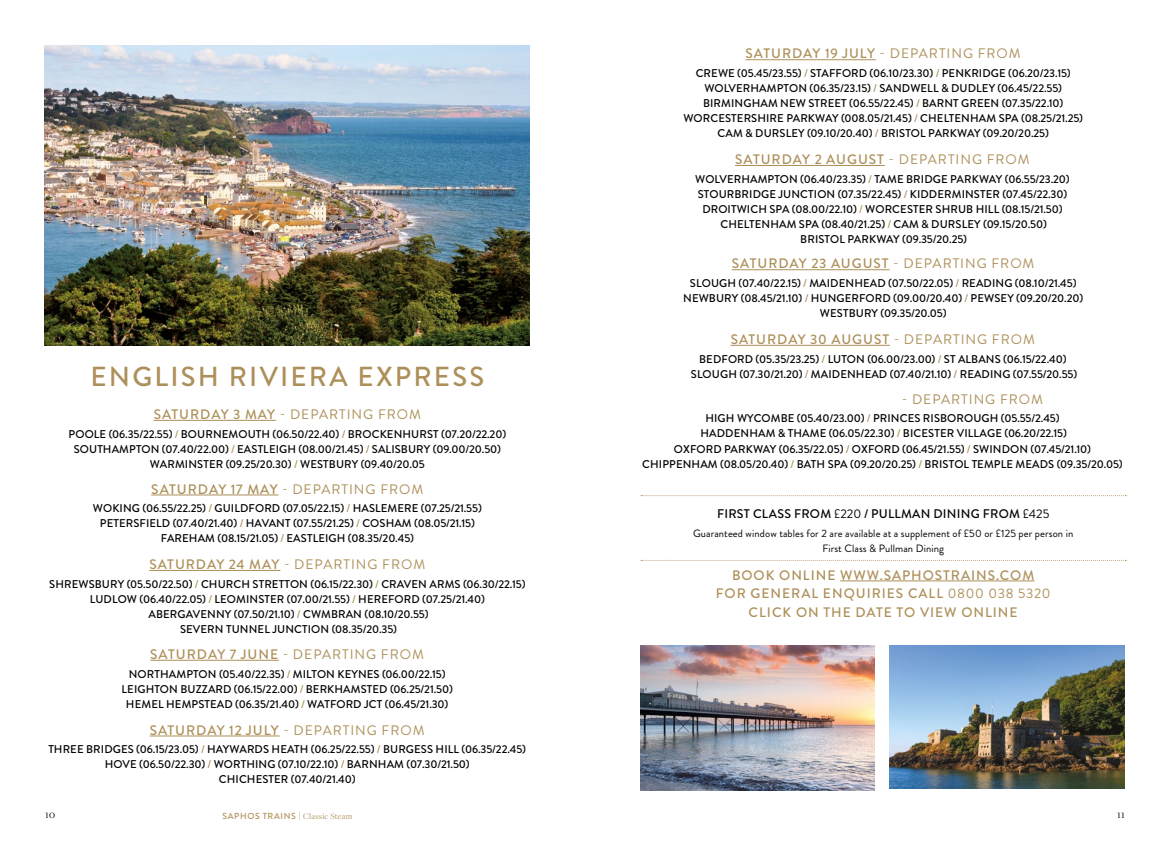
<style>
.page{position:relative;width:1170px;height:851px;background:#fff}
.page>*{position:absolute;margin:0;border:0;box-sizing:border-box;transform-origin:0 0}
.t1{font:500 27.5px "Brandon Grotesque";letter-spacing:.08em;color:#ad9059}
.t2{font:500 13.75px/18.8px "Brandon Grotesque";letter-spacing:.07em;color:#ad9059;text-align:center}
.t3{font:13.75px "Brandon Grotesque";letter-spacing:.07em;color:#ad9059}
.t4{font:500 12.5px "Brandon Grotesque";letter-spacing:.02em;color:#000}
.t5{font:500 11.25px/15px "Brandon Grotesque";letter-spacing:.01em;color:#000;text-align:center}
.t6{font:11.25px "Freight Disp Pro";color:#000}
.t7{font:10.62px/15px "Brandon Grotesque";letter-spacing:.01em;color:#000;text-align:center}
.t8{font:500 8.75px "Brandon Grotesque";letter-spacing:.07em;color:#ad9059}
.s1{font-weight:400}
.s2{color:#ad9059}
.s3{font-weight:500}
.s4{font-weight:300}
.s5{font-family:"Freight Disp Pro";font-weight:400}
</style>
<div class="page">
<hr style="left:745px;top:59px;width:130px;height:1px;background:#ad9059">
<hr style="left:735px;top:165px;width:149px;height:1px;background:#ad9059">
<hr style="left:153px;top:420px;width:123px;height:1px;background:#ad9059">
<hr style="left:151px;top:494px;width:127px;height:1px;background:#ad9059">
<hr style="left:149px;top:570px;width:131px;height:1px;background:#ad9059">
<hr style="left:731px;top:269px;width:158px;height:1px;background:#ad9059">
<hr style="left:150px;top:659px;width:129px;height:1px;background:#ad9059">
<hr style="left:150px;top:735px;width:130px;height:1px;background:#ad9059">
<img style="left:45px;top:45px;width:485px;height:300px">
<img style="left:889px;top:645px;width:235px;height:143px">
<img style="left:640px;top:645px;width:234px;height:145px">
<hr style="left:730px;top:345px;width:159px;height:1px;background:#ad9059">
<svg style="left:641px;top:560px;width:485px;height:1px"></svg>
<svg style="left:641px;top:495px;width:485px;height:1px"></svg>
<hr style="left:840px;top:580px;width:194px;height:1px;background:#ad9059">
<p class="t2" style="left:745px;top:44px;width:277px">SATURDAY 19 JULY <span class="s1">- DEPARTING FROM</span></p>
<p class="t5" style="left:683px;top:66px;width:401px">CREWE (05.45/23.55) <span class="s2">/</span> STAFFORD (06.10/23.30) <span class="s2">/</span> PENKRIDGE (06.20/23.15)<br>WOLVERHAMPTON (06.35/23.15) <span class="s2">/</span> SANDWELL &amp; DUDLEY (06.45/22.55)<br>BIRMINGHAM NEW STREET (06.55/22.45) <span class="s2">/</span> BARNT GREEN (07.35/22.10)<br>WORCESTERSHIRE PARKWAY (008.05/21.45) <span class="s2">/</span> CHELTENHAM SPA (08.25/21.25)<br>CAM &amp; DURSLEY (09.10/20.40) <span class="s2">/</span> BRISTOL PARKWAY (09.20/20.25)</p>
<p class="t2" style="left:735px;top:150px;width:296px">SATURDAY 2 AUGUST <span class="s1">- DEPARTING FROM</span></p>
<p class="t5" style="left:695px;top:172px;width:376px">WOLVERHAMPTON (06.40/23.35) <span class="s2">/</span> TAME BRIDGE PARKWAY (06.55/23.20)<br>STOURBRIDGE JUNCTION (07.35/22.45) <span class="s2">/</span> KIDDERMINSTER (07.45/22.30)<br>DROITWICH SPA (08.00/22.10) <span class="s2">/</span> WORCESTER SHRUB HILL (08.15/21.50)<br>CHELTENHAM SPA (08.40/21.25) <span class="s2">/</span> CAM &amp; DURSLEY (09.15/20.50)<br>BRISTOL PARKWAY (09.35/20.25)</p>
<h1 class="t1" style="left:90px;top:357px;width:395px">ENGLISH RIVIERA EXPRESS</h1>
<p class="t3" style="left:154px;top:404px;width:269px"><span class="s3">SATURDAY 3 MAY</span> - DEPARTING FROM</p>
<p class="t5" style="left:69px;top:426px;width:439px">POOLE (06.35/22.55) <span class="s2">/</span> BOURNEMOUTH (06.50/22.40) <span class="s2">/</span> BROCKENHURST (07.20/22.20)<br>SOUTHAMPTON (07.40/22.00) <span class="s2">/</span> EASTLEIGH (08.00/21.45) <span class="s2">/</span> SALISBURY (09.00/20.50)<br>WARMINSTER (09.25/20.30) <span class="s2">/</span> WESTBURY (09.40/20.05</p>
<p class="t3" style="left:151px;top:479px;width:273px"><span class="s3">SATURDAY 17 MAY</span> - DEPARTING FROM</p>
<p class="t5" style="left:93px;top:501px;width:390px">WOKING (06.55/22.25) <span class="s2">/</span> GUILDFORD (07.05/22.15) <span class="s2">/</span> HASLEMERE (07.25/21.55)<br>PETERSFIELD (07.40/21.40) <span class="s2">/</span> HAVANT (07.55/21.25) <span class="s2">/</span> COSHAM (08.05/21.15)<br>FAREHAM (08.15/21.05) <span class="s2">/</span> EASTLEIGH (08.35/20.45)</p>
<p class="t3" style="left:149px;top:554px;width:277px"><span class="s3">SATURDAY 24 MAY</span> - DEPARTING FROM</p>
<p class="t5" style="left:49px;top:576px;width:478px">SHREWSBURY (05.50/22.50) <span class="s2">/</span> CHURCH STRETTON (06.15/22.30) <span class="s2">/</span> CRAVEN ARMS (06.30/22.15)<br>LUDLOW (06.40/22.05) <span class="s2">/</span> LEOMINSTER (07.00/21.55) <span class="s2">/</span> HEREFORD (07.25/21.40)<br>ABERGAVENNY (07.50/21.10) <span class="s2">/</span> CWMBRAN (08.10/20.55)<br>SEVERN TUNNEL JUNCTION (08.35/20.35)</p>
<p class="t2" style="left:731px;top:254px;width:304px">SATURDAY 23 AUGUST <span class="s1">- DEPARTING FROM</span></p>
<p class="t5" style="left:683px;top:276px;width:401px">SLOUGH (07.40/22.15) <span class="s2">/</span> MAIDENHEAD (07.50/22.05) <span class="s2">/</span> READING (08.10/21.45)<br>NEWBURY (08.45/21.10) <span class="s2">/</span> HUNGERFORD (09.00/20.40) <span class="s2">/</span> PEWSEY (09.20/20.20)<br>WESTBURY (09.35/20.05)</p>
<p class="t2" style="left:730px;top:330px;width:305px">SATURDAY 30 AUGUST <span class="s1">- DEPARTING FROM</span></p>
<p class="t5" style="left:690px;top:351px;width:388px">BEDFORD (05.35/23.25) <span class="s2">/</span> LUTON (06.00/23.00) <span class="s2">/</span> ST ALBANS (06.15/22.40)<br>SLOUGH (07.30/21.20) <span class="s2">/</span> MAIDENHEAD (07.40/21.10) <span class="s2">/</span> READING (07.55/20.55)</p>
<p class="t5" style="left:642px;top:411px;width:482px">HIGH WYCOMBE (05.40/23.00) <span class="s2">/</span> PRINCES RISBOROUGH (05.55/2.45)<br>HADDENHAM &amp; THAME (06.05/22.30) <span class="s2">/</span> BICESTER VILLAGE (06.20/22.15)<br>OXFORD PARKWAY (06.35/22.05) <span class="s2">/</span> OXFORD (06.45/21.55) <span class="s2">/</span> SWINDON (07.45/21.10)<br>CHIPPENHAM (08.05/20.40) <span class="s2">/</span> BATH SPA (09.20/20.25) <span class="s2">/</span> BRISTOL TEMPLE MEADS (09.35/20.05)</p>
<p class="t4" style="left:717px;top:505px;width:334px">FIRST CLASS FROM <span class="s1">£220</span> / PULLMAN DINING FROM <span class="s1">£425</span></p>
<p class="t7" style="left:693px;top:526px;width:382px">Guaranteed window tables for 2 are available at a supplement of £50 or £125 per person in<br>First Class &amp; Pullman Dining</p>
<p class="t2" style="left:715px;top:565px;width:336px">BOOK ONLINE WWW.SAPHOSTRAINS.COM<br>FOR GENERAL ENQUIRIES CALL <span class="s1">0800 038 5320<br></span>CLICK ON THE DATE TO VIEW ONLINE</p>
<p class="t3" style="left:150px;top:644px;width:275px"><span class="s3">SATURDAY 7 JUNE</span> - DEPARTING FROM</p>
<p class="t5" style="left:121px;top:666px;width:333px">NORTHAMPTON (05.40/22.35) <span class="s2">/</span> MILTON KEYNES (06.00/22.15)<br>LEIGHTON BUZZARD (06.15/22.00) <span class="s2">/</span> BERKHAMSTED (06.25/21.50)<br>HEMEL HEMPSTEAD (06.35/21.40) <span class="s2">/</span> WATFORD JCT (06.45/21.30)</p>
<p class="t2" style="left:150px;top:720px;width:276px">SATURDAY 12 JULY <span class="s1">- DEPARTING FROM</span></p>
<p class="t5" style="left:48px;top:742px;width:479px">THREE BRIDGES (06.15/23.05) <span class="s2">/</span> HAYWARDS HEATH (06.25/22.55) <span class="s2">/</span> BURGESS HILL (06.35/22.45)<br>HOVE (06.50/22.30) <span class="s2">/</span> WORTHING (07.10/22.10) <span class="s2">/</span> BARNHAM (07.30/21.50)<br>CHICHESTER (07.40/21.40)</p>
<p class="t8" style="left:222px;top:809px;width:131px">SAPHOS TRAINS <span class="s4">|</span> <span class="s5">Classic Steam</span></p>
<p class="t6" style="left:45px;top:807px;width:11px">10</p>
<p class="t6" style="left:1116px;top:807px;width:9px">11</p>
</div>
